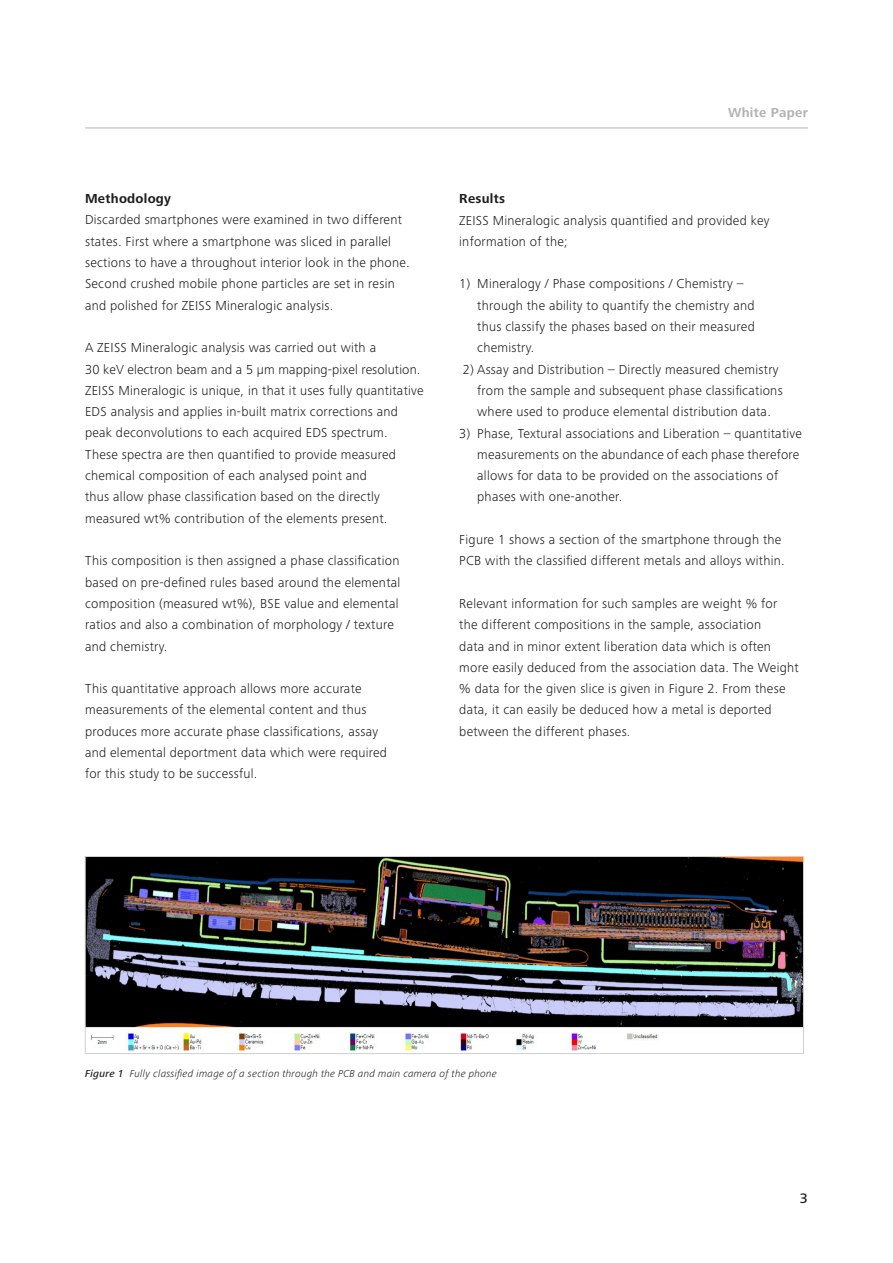
<style>
.page{position:relative;width:893px;height:1263px;background:#fff}
.page>*{position:absolute;margin:0;border:0;box-sizing:border-box;transform-origin:0 0}
.t1{font:500 14.25px "Zeiss Frutiger Next Pro";color:#1d1d1b}
.t2{font:300 13.5px/21.3px "Zeiss Frutiger Next Pro";letter-spacing:.02em;color:#1d1d1b}
.t3{font:700 13.5px "Zeiss Frutiger Next Pro";letter-spacing:.02em;color:#1d1d1b}
.t4{font:700 13.5px "Zeiss Frutiger Next Pro";letter-spacing:.02em;color:#b3b2b2}
.t5{font:italic 300 10.5px "Zeiss Frutiger Next Pro";letter-spacing:.02em;color:#1d1d1b}
.s1{font-weight:500}
</style>
<div class="page">
<hr style="left:85px;top:128px;width:723px;height:1px;background:#b3b2b2">
<img style="left:87px;top:858px;width:715px;height:193px">
<div style="left:85px;top:856px;width:719px;height:198px;border:1px solid #d0d0d0"></div>
<p class="t3" style="left:85px;top:191px;width:87px">Methodology</p>
<p class="t2" style="left:85px;top:209px;width:326px">Discarded smartphones were examined in two different states. First where a smartphone was sliced in parallel sections to have a throughout interior look in the phone.<br>Second crushed mobile phone particles are set in resin and polished for ZEISS Mineralogic analysis.</p>
<p class="t2" style="left:85px;top:337px;width:340px">A ZEISS Mineralogic analysis was carried out with a<br>30 keV electron beam and a 5 µm mapping-pixel resolution.<br>ZEISS Mineralogic is unique, in that it uses fully quantitative EDS analysis and applies in-built matrix corrections and peak deconvolutions to each acquired EDS spectrum.<br>These spectra are then quantified to provide measured chemical composition of each analysed point and<br>thus allow phase classification based on the directly measured wt% contribution of the elements present.</p>
<p class="t2" style="left:85px;top:550px;width:317px">This composition is then assigned a phase classification based on pre-defined rules based around the elemental composition (measured wt%), BSE value and elemental ratios and also a combination of morphology / texture and chemistry.</p>
<p class="t2" style="left:85px;top:678px;width:304px">This quantitative approach allows more accurate measurements of the elemental content and thus produces more accurate phase classifications, assay and elemental deportment data which were required for this study to be successful.</p>
<p class="t4" style="left:728px;top:105px;width:81px">White Paper</p>
<p class="t3" style="left:459px;top:191px;width:47px">Results</p>
<p class="t2" style="left:459px;top:209px;width:312px">ZEISS Mineralogic analysis quantified and provided key information of the;</p>
<p class="t2" style="left:477px;top:273px;width:279px;text-indent:-18px">1) Mineralogy / Phase compositions / Chemistry – through the ability to quantify the chemistry and thus classify the phases based on their measured chemistry.</p>
<p class="t2" style="left:477px;top:358px;width:307px;text-indent:-14px">2) Assay and Distribution – Directly measured chemistry from the sample and subsequent phase classifications where used to produce elemental distribution data.</p>
<p class="t2" style="left:477px;top:422px;width:326px;text-indent:-18px">3) Phase, Textural associations and Liberation – quantitative measurements on the abundance of each phase therefore allows for data to be provided on the associations of phases with one-another.</p>
<p class="t2" style="left:459px;top:529px;width:327px">Figure 1 shows a section of the smartphone through the<br>PCB with the classified different metals and alloys within.</p>
<p class="t2" style="left:459px;top:593px;width:341px">Relevant information for such samples are weight % for the different compositions in the sample, association<br>data and in minor extent liberation data which is often more easily deduced from the association data. The Weight % data for the given slice is given in Figure 2. From these data, it can easily be deduced how a metal is deported between the different phases.</p>
<p class="t5" style="left:85px;top:1067px;width:413px"><span class="s1">Figure 1</span> Fully classified image of a section through the PCB and main camera of the phone</p>
<p class="t1" style="left:800px;top:1190px;width:10px">3</p>
</div>
